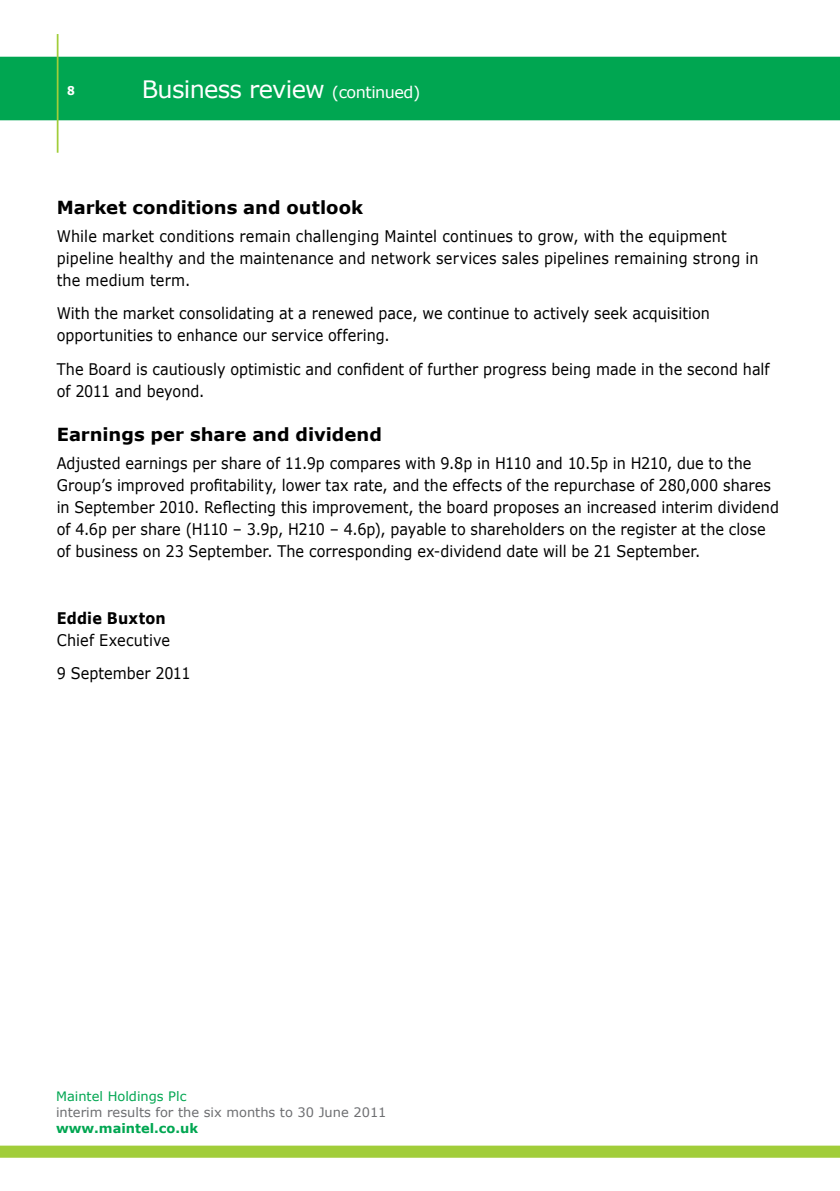
<style>
.page{position:relative;width:840px;height:1191px;background:#fff}
.page>*{position:absolute;margin:0;border:0;box-sizing:border-box;transform-origin:0 0}
.head_in_gray_banner{font:24px "Verdana";letter-spacing:-.03em;color:#fff}
.case_study_text{font:700 18px "Verdana";color:#000}
.R_A_Xheads{font:700 18px "Verdana";color:#000}
.case_study_text-2{font:16px/22px "Verdana";letter-spacing:.005em;color:#000;scale:.9 1}
.t1{font:13px "Verdana";color:#6d6e71}
.t2{font:13px "Verdana";color:#00a651}
.t3{font:700 13px "Verdana";color:#00a651}
.t4{font:700 12.2px "Verdana";color:#fff;scale:.9 1}
.s1{font-size:16px}
.s2{font-weight:700}
</style>
<div class="page">
<div style="left:0;top:57px;width:839px;height:63px;background:#00a651"></div>
<svg style="left:839px;top:57px;width:1px;height:63px"></svg>
<svg style="left:0;top:1145px;width:839px;height:12px;background:#a5cf44"></svg>
<hr style="left:57px;top:34px;width:1px;height:119px;background:#a1cd3a">
<p class="t4" style="left:67px;top:83px;width:10px">8</p>
<p class="head_in_gray_banner" style="left:142px;top:74px;width:280px">Business review <span class="s1">(continued)</span></p>
<p class="R_A_Xheads" style="left:57px;top:196px;width:308px">Market conditions and outlook</p>
<p class="case_study_text-2" style="left:57px;top:224px;width:780px">While market conditions remain challenging Maintel continues to grow, with the equipment pipeline healthy and the maintenance and network services sales pipelines remaining strong in the medium term.</p>
<p class="case_study_text-2" style="left:57px;top:302px;width:726px">With the market consolidating at a renewed pace, we continue to actively seek acquisition opportunities to enhance our service offering.</p>
<p class="case_study_text-2" style="left:57px;top:357px;width:793px">The Board is cautiously optimistic and confident of further progress being made in the second half of 2011 and beyond.</p>
<p class="case_study_text" style="left:57px;top:423px;width:326px">Earnings per share and dividend</p>
<p class="case_study_text-2" style="left:57px;top:451px;width:803px">Adjusted earnings per share of 11.9p compares with 9.8p in H110 and 10.5p in H210, due to the Group’s improved profitability, lower tax rate, and the effects of the repurchase of 280,000 shares in September 2010. Reflecting this improvement, the board proposes an increased interim dividend of 4.6p per share (H110 – 3.9p, H210 – 4.6p), payable to shareholders on the register at the close of business on 23 September. The corresponding ex-dividend date will be 21 September.</p>
<p class="case_study_text-2" style="left:57px;top:606px;width:127px"><span class="s2">Eddie Buxton<br></span>Chief Executive</p>
<p class="case_study_text-2" style="left:57px;top:661px;width:150px">9 September 2011</p>
<p class="t2" style="left:56px;top:1088px;width:132px">Maintel Holdings Plc</p>
<p class="t1" style="left:56px;top:1104px;width:332px">interim results for the six months to 30 June 2011</p>
<p class="t3" style="left:56px;top:1120px;width:143px">www.maintel.co.uk</p>
</div>
